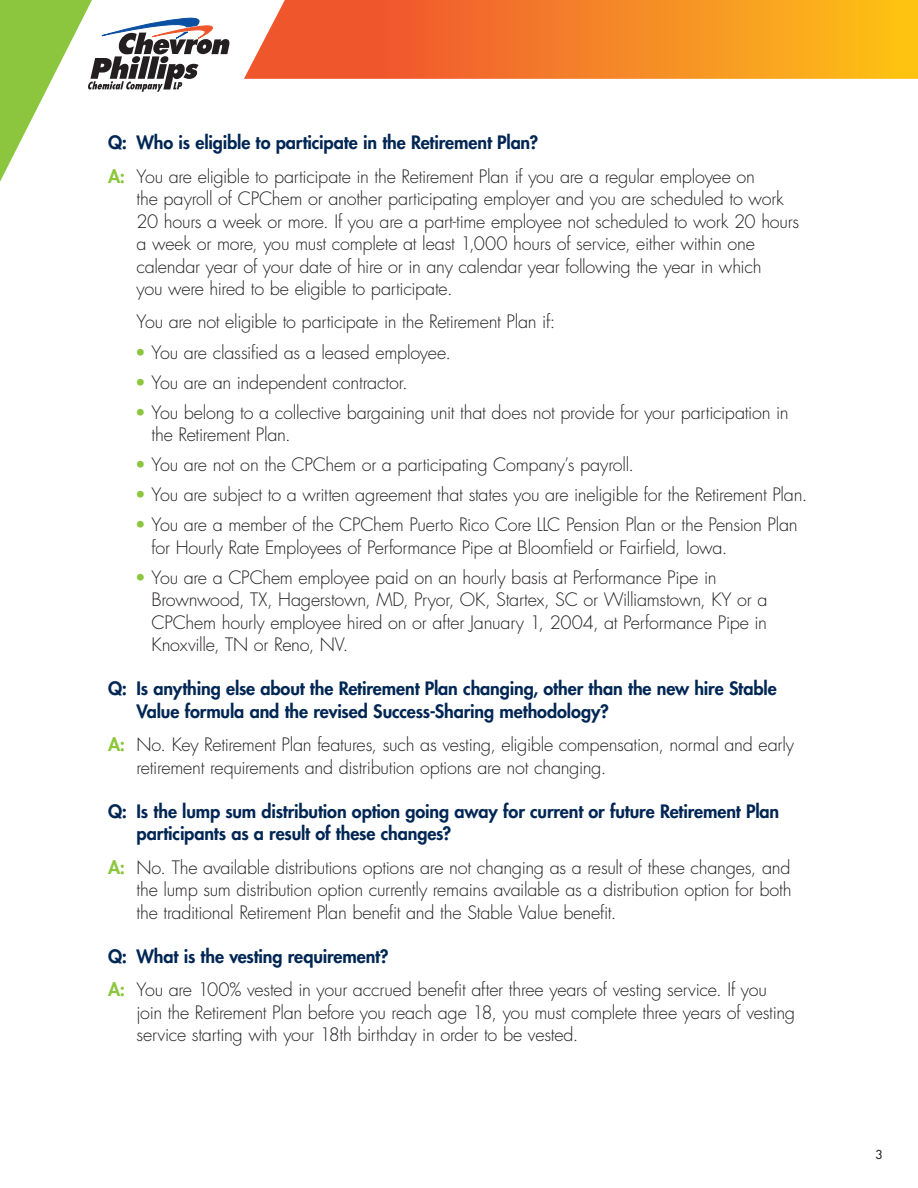
<style>
.page{position:relative;width:918px;height:1188px;background:#fff}
.page>*{position:absolute;margin:0;border:0;box-sizing:border-box;transform-origin:0 0}
.Answer{font:300 18px/22.5px "Futura";letter-spacing:-.015em;color:#231f20}
.Question{font:800 18px/22.5px "Futura";letter-spacing:-.005em;color:#002654}
.t1{font:12px "Futura";color:#231f20}
.s1{font-weight:800;color:#8bc63e}
.s2{font-weight:400;color:#8bc63e}
</style>
<div class="page">
<svg style="left:244px;top:0;width:674px;height:79px;background:#f5872c"></svg>
<svg style="left:0;top:0;width:230px;height:182px"></svg>
<p class="Question" style="left:108px;top:131px;width:432px">Q: Who is eligible to participate in the Retirement Plan?</p>
<p class="Answer" style="left:136px;top:165px;width:664px;text-indent:-28px"><span class="s1">A:</span> You are eligible to participate in the Retirement Plan if you are a regular employee on<br>the payroll of CPChem or another participating employer and you are scheduled to work 20 hours a week or more. If you are a part-time employee not scheduled to work 20 hours a week or more, you must complete at least 1,000 hours of service, either within one calendar year of your date of hire or in any calendar year following the year in which<br>you were hired to be eligible to participate.</p>
<p class="Answer" style="left:136px;top:311px;width:420px">You are not eligible to participate in the Retirement Plan if:</p>
<p class="Answer" style="left:135px;top:341px;width:318px"><span class="s2">•</span> You are classified as a leased employee.</p>
<p class="Answer" style="left:135px;top:371px;width:274px"><span class="s2">•</span> You are an independent contractor.</p>
<p class="Answer" style="left:152px;top:401px;width:639px;text-indent:-16px"><span class="s2">•</span> You belong to a collective bargaining unit that does not provide for your participation in the Retirement Plan.</p>
<p class="Answer" style="left:135px;top:454px;width:501px"><span class="s2">•</span> You are not on the CPChem or a participating Company’s payroll.</p>
<p class="Answer" style="left:135px;top:484px;width:674px"><span class="s2">•</span> You are subject to a written agreement that states you are ineligible for the Retirement Plan.</p>
<p class="Answer" style="left:152px;top:514px;width:648px;text-indent:-16px"><span class="s2">•</span> You are a member of the CPChem Puerto Rico Core LLC Pension Plan or the Pension Plan for Hourly Rate Employees of Performance Pipe at Bloomfield or Fairfield, Iowa.</p>
<p class="Answer" style="left:152px;top:566px;width:618px;text-indent:-16px"><span class="s2">•</span> You are a CPChem employee paid on an hourly basis at Performance Pipe in Brownwood, TX, Hagerstown, MD, Pryor, OK, Startex, SC or Williamstown, KY or a CPChem hourly employee hired on or after January 1, 2004, at Performance Pipe in Knoxville, TN or Reno, NV.</p>
<p class="Question" style="left:136px;top:677px;width:642px;text-indent:-28px">Q: Is anything else about the Retirement Plan changing, other than the new hire Stable<br>Value formula and the revised Success-Sharing methodology?</p>
<p class="Answer" style="left:136px;top:734px;width:659px;text-indent:-28px"><span class="s1">A:</span> No. Key Retirement Plan features, such as vesting, eligible compensation, normal and early retirement requirements and distribution options are not changing.</p>
<p class="Question" style="left:136px;top:800px;width:644px;text-indent:-28px">Q: Is the lump sum distribution option going away for current or future Retirement Plan participants as a result of these changes?</p>
<p class="Answer" style="left:136px;top:856px;width:657px;text-align:justify;text-indent:-28px"><span class="s1">A:</span> No. The available distributions options are not changing as a result of these changes, and the lump sum distribution option currently remains available as a distribution option for both the traditional Retirement Plan benefit and the Stable Value benefit.</p>
<p class="Question" style="left:108px;top:945px;width:282px">Q: What is the vesting requirement?</p>
<p class="Answer" style="left:136px;top:978px;width:660px;text-indent:-28px"><span class="s1">A:</span> You are 100% vested in your accrued benefit after three years of vesting service. If you join the Retirement Plan before you reach age 18, you must complete three years of vesting service starting with your 18th birthday in order to be vested.</p>
<p class="t1" style="left:875px;top:1146px;width:8px">3</p>
</div>
